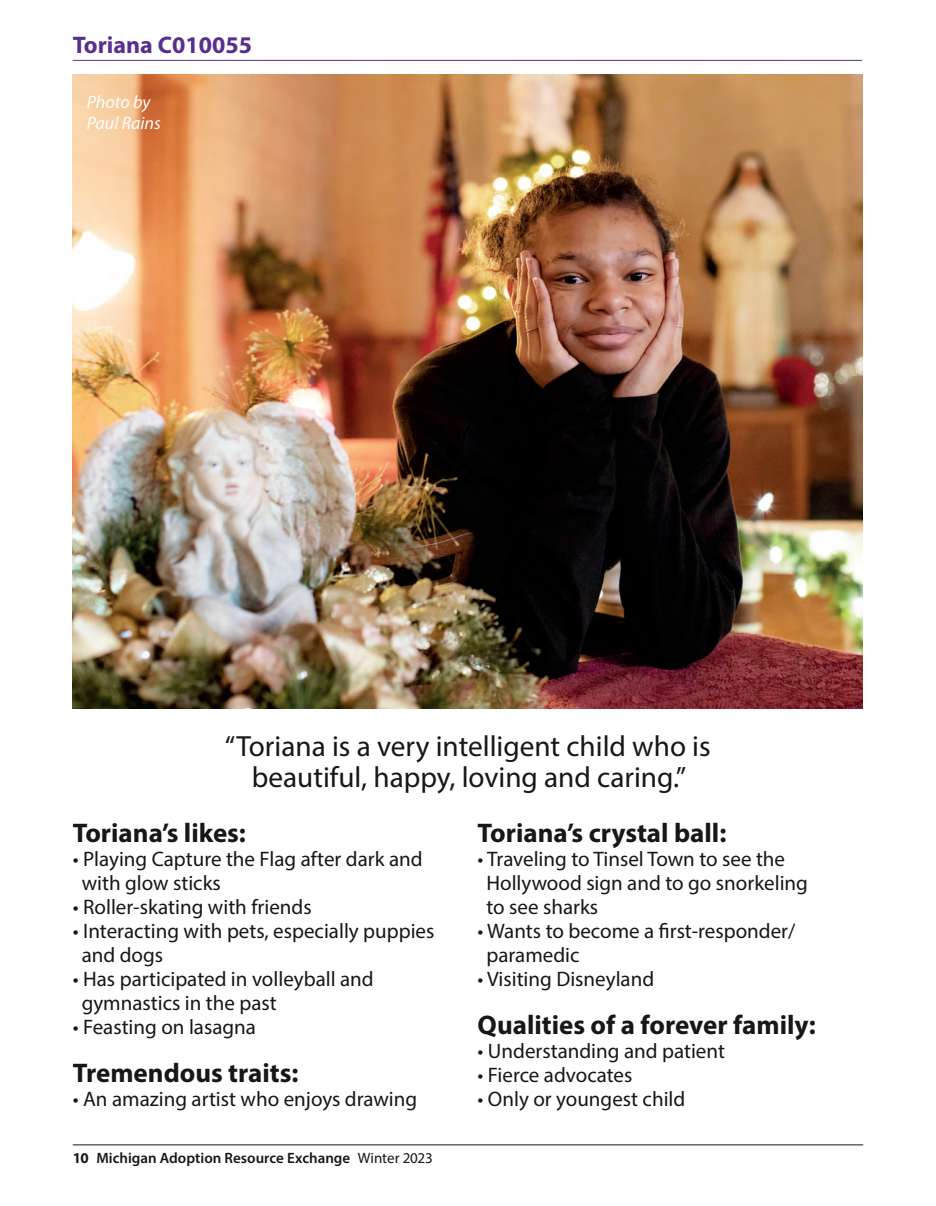
<style>
.page{position:relative;width:936px;height:1206px;background:#fff}
.page>*{position:absolute;margin:0;border:0;box-sizing:border-box;transform-origin:0 0}
.t1{font:29.25px/31.5px "Myriad Pro";color:#171618;text-align:center}
.t2{font:700 27px "Myriad Pro";color:#171618}
.t3{font:700 24px "Myriad Pro";color:#582e90}
.t4{font:21px/24px "Myriad Pro";color:#171618}
.Photo_credit{font:italic 18px "Myriad Pro";color:#fff}
.t5{font:600 15px "Myriad Pro";color:#171618}
.s1{font-weight:700}
.s2{font-weight:400}
</style>
<div class="page">
<hr style="left:73px;top:1144px;width:790px;height:1px;background:#171618">
<hr style="left:73px;top:60px;width:789px;height:1px;background:#582e90">
<img style="left:73px;top:74px;width:789px;height:635px">
<p class="t3" style="left:73px;top:29px;width:181px">Toriana C010055</p>
<p class="Photo_credit" style="left:87px;top:91px;width:65px">Photo by</p>
<p class="Photo_credit" style="left:87px;top:112px;width:76px">Paul Rains</p>
<p class="t1" style="left:225px;top:730px;width:487px">“Toriana is a very intelligent child who is beautiful, happy, loving and caring.”</p>
<p class="t2" style="left:73px;top:816px;width:175px">Toriana’s likes:</p>
<p class="t4" style="left:82px;top:847px;width:343px;text-indent:-9px">• Playing Capture the Flag after dark and with glow sticks</p>
<p class="t4" style="left:73px;top:895px;width:240px">• Roller-skating with friends</p>
<p class="t4" style="left:82px;top:919px;width:354px;text-indent:-9px">• Interacting with pets, especially puppies and dogs</p>
<p class="t4" style="left:82px;top:967px;width:294px;text-indent:-9px">• Has participated in volleyball and gymnastics in the past</p>
<p class="t4" style="left:73px;top:1015px;width:185px">• Feasting on lasagna</p>
<p class="t2" style="left:73px;top:1056px;width:227px">Tremendous traits:</p>
<p class="t4" style="left:73px;top:1087px;width:346px">• An amazing artist who enjoys drawing</p>
<p class="t5" style="left:73px;top:1149px;width:362px"><span class="s1">10</span> Michigan Adoption Resource Exchange <span class="s2">Winter 2023</span></p>
<p class="t2" style="left:478px;top:816px;width:250px">Toriana’s crystal ball:</p>
<p class="t4" style="left:486px;top:847px;width:323px;text-indent:-9px">• Traveling to Tinsel Town to see the<br>Hollywood sign and to go snorkeling to see sharks</p>
<p class="t4" style="left:486px;top:919px;width:310px;text-indent:-9px">• Wants to become a first-responder/ paramedic</p>
<p class="t4" style="left:478px;top:967px;width:178px">• Visiting Disneyland</p>
<p class="t2" style="left:478px;top:1008px;width:340px">Qualities of a forever family:</p>
<p class="t4" style="left:478px;top:1039px;width:249px">• Understanding and patient</p>
<p class="t4" style="left:478px;top:1063px;width:156px">• Fierce advocates</p>
<p class="t4" style="left:478px;top:1087px;width:209px">• Only or youngest child</p>
</div>
